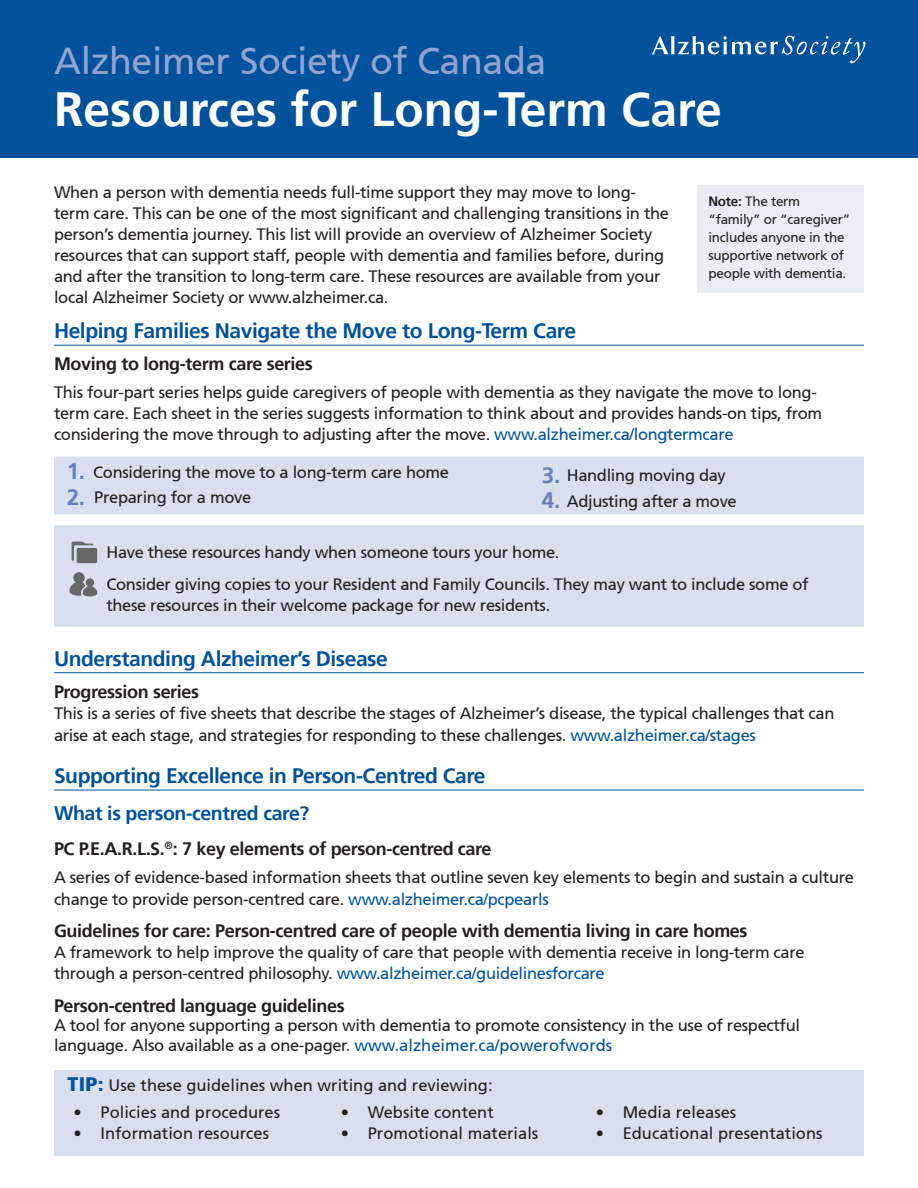
<style>
.page{position:relative;width:918px;height:1188px;background:#fff}
.page>*{position:absolute;margin:0;border:0;box-sizing:border-box;transform-origin:0 0}
.t1{font:700 48px "Frutiger 65";color:#fff}
.t2{font:37.5px "Frutiger 55 Roman";letter-spacing:-.01em;color:#91a3ce}
.t3{font:700 21px "Frutiger 65";letter-spacing:-.02em;color:#01529b}
.t4{font:700 19.5px "Frutiger 65";letter-spacing:-.02em;color:#01529b}
.t5{font:700 18px "Frutiger 65";letter-spacing:-.02em;color:#231f20}
.t6{font:16.5px/21px "Frutiger 55 Roman";letter-spacing:-.02em;color:#231f20}
.t7{font:16.5px "Frutiger 55 Roman";color:#231f20}
.t8{font:13.5px/18px "Frutiger 55 Roman";letter-spacing:-.02em;color:#231f20}
.s1{color:#01529b}
.s2{font-family:"Frutiger 65";font-weight:700;font-size:22.5px;color:#6681ba}
.s3{font-family:"Frutiger 65";font-weight:700}
.s4{font-family:"Frutiger 75";font-weight:900;font-size:19.5px;color:#01529b}
</style>
<div class="page">
<div style="left:0;top:0;width:918px;height:158px;background:#01529b"></div>
<hr style="left:54px;top:345px;width:810px;height:1px;background:#01529b">
<hr style="left:54px;top:672px;width:810px;height:1px;background:#01529b">
<hr style="left:54px;top:790px;width:810px;height:1px;background:#01529b">
<div style="left:54px;top:457px;width:810px;height:58px;background:#d9dfef"></div>
<div style="left:54px;top:526px;width:810px;height:101px;background:#d9dfef"></div>
<svg style="left:72px;top:542px;width:25px;height:21px"></svg>
<svg style="left:69px;top:572px;width:28px;height:25px"></svg>
<div style="left:54px;top:1070px;width:810px;height:85px;background:#d9dfef"></div>
<svg style="left:651px;top:36px;width:215px;height:27px"></svg>
<div style="left:698px;top:185px;width:166px;height:108px;background:#ebedf6"></div>
<p class="t2" style="left:54px;top:38px;width:494px">Alzheimer Society of Canada</p>
<p class="t1" style="left:54px;top:81px;width:669px">Resources for Long-Term Care</p>
<p class="t6" style="left:54px;top:181px;width:617px">When a person with dementia needs full-time support they may move to long&shy;term care. This can be one of the most significant and challenging transitions in the person’s dementia journey. This list will provide an overview of Alzheimer Society resources that can support staff, people with dementia and families before, during and after the transition to long-term care. These resources are available from your local Alzheimer Society or www.alzheimer.ca.</p>
<p class="t3" style="left:54px;top:318px;width:524px">Helping Families Navigate the Move to Long-Term Care</p>
<p class="t5" style="left:54px;top:353px;width:260px">Moving to long-term care series</p>
<p class="t6" style="left:54px;top:382px;width:770px">This four-part series helps guide caregivers of people with dementia as they navigate the move to long&shy;term care. Each sheet in the series suggests information to think about and provides hands-on tips, from considering the move through to adjusting after the move. <span class="s1">www.alzheimer.ca/longtermcare</span></p>
<p class="t6" style="left:67px;top:462px;width:384px"><span class="s2">1.</span> Considering the move to a long-term care home</p>
<p class="t6" style="left:67px;top:487px;width:186px"><span class="s2">2.</span> Preparing for a move</p>
<p class="t8" style="left:708px;top:192px;width:143px"><span class="s3">Note:</span> The term “family” or “caregiver” includes anyone in the supportive network of people with dementia.</p>
<p class="t6" style="left:542px;top:465px;width:185px"><span class="s2">3.</span> Handling moving day</p>
<p class="t6" style="left:542px;top:491px;width:196px"><span class="s2">4.</span> Adjusting after a move</p>
<p class="t6" style="left:106px;top:542px;width:455px">Have these resources handy when someone tours your home.</p>
<p class="t6" style="left:106px;top:574px;width:704px">Consider giving copies to your Resident and Family Councils. They may want to include some of these resources in their welcome package for new residents.</p>
<p class="t3" style="left:54px;top:646px;width:335px">Understanding Alzheimer’s Disease</p>
<p class="t5" style="left:54px;top:681px;width:147px">Progression series</p>
<p class="t6" style="left:54px;top:703px;width:782px;line-height:21.6px">This is a series of five sheets that describe the stages of Alzheimer’s disease, the typical challenges that can arise at each stage, and strategies for responding to these challenges. <span class="s1">www.alzheimer.ca/stages</span></p>
<p class="t3" style="left:54px;top:763px;width:433px">Supporting Excellence in Person-Centred Care</p>
<p class="t4" style="left:54px;top:802px;width:257px">What is person-centred care?</p>
<p class="t5" style="left:54px;top:839px;width:439px">PC P.E.A.R.L.S.<sup>®</sup>: 7 key elements of person-centred care</p>
<p class="t6" style="left:54px;top:867px;width:802px;line-height:21.6px">A series of evidence-based information sheets that outline seven key elements to begin and sustain a culture change to provide person-centred care. <span class="s1">www.alzheimer.ca/pcpearls</span></p>
<p class="t5" style="left:54px;top:920px;width:695px">Guidelines for care: Person-centred care of people with dementia living in care homes</p>
<p class="t6" style="left:54px;top:942px;width:752px">A framework to help improve the quality of care that people with dementia receive in long-term care through a person-centred philosophy. <span class="s1">www.alzheimer.ca/guidelinesforcare</span></p>
<p class="t5" style="left:54px;top:995px;width:292px">Person-centred language guidelines</p>
<p class="t6" style="left:54px;top:1016px;width:748px;line-height:19.5px">A tool for anyone supporting a person with dementia to promote consistency in the use of respectful language. Also available as a one-pager. <span class="s1">www.alzheimer.ca/powerofwords</span></p>
<p class="t7" style="left:68px;top:1076px;width:427px"><span class="s4">TIP:</span> Use these guidelines when writing and reviewing:</p>
<p class="t7" style="left:74px;top:1103px;width:208px">• Policies and procedures</p>
<p class="t7" style="left:74px;top:1124px;width:197px">• Information resources</p>
<p class="t7" style="left:341px;top:1103px;width:155px">• Website content</p>
<p class="t7" style="left:341px;top:1124px;width:199px">• Promotional materials</p>
<p class="t7" style="left:596px;top:1103px;width:142px">• Media releases</p>
<p class="t7" style="left:596px;top:1124px;width:228px">• Educational presentations</p>
</div>
